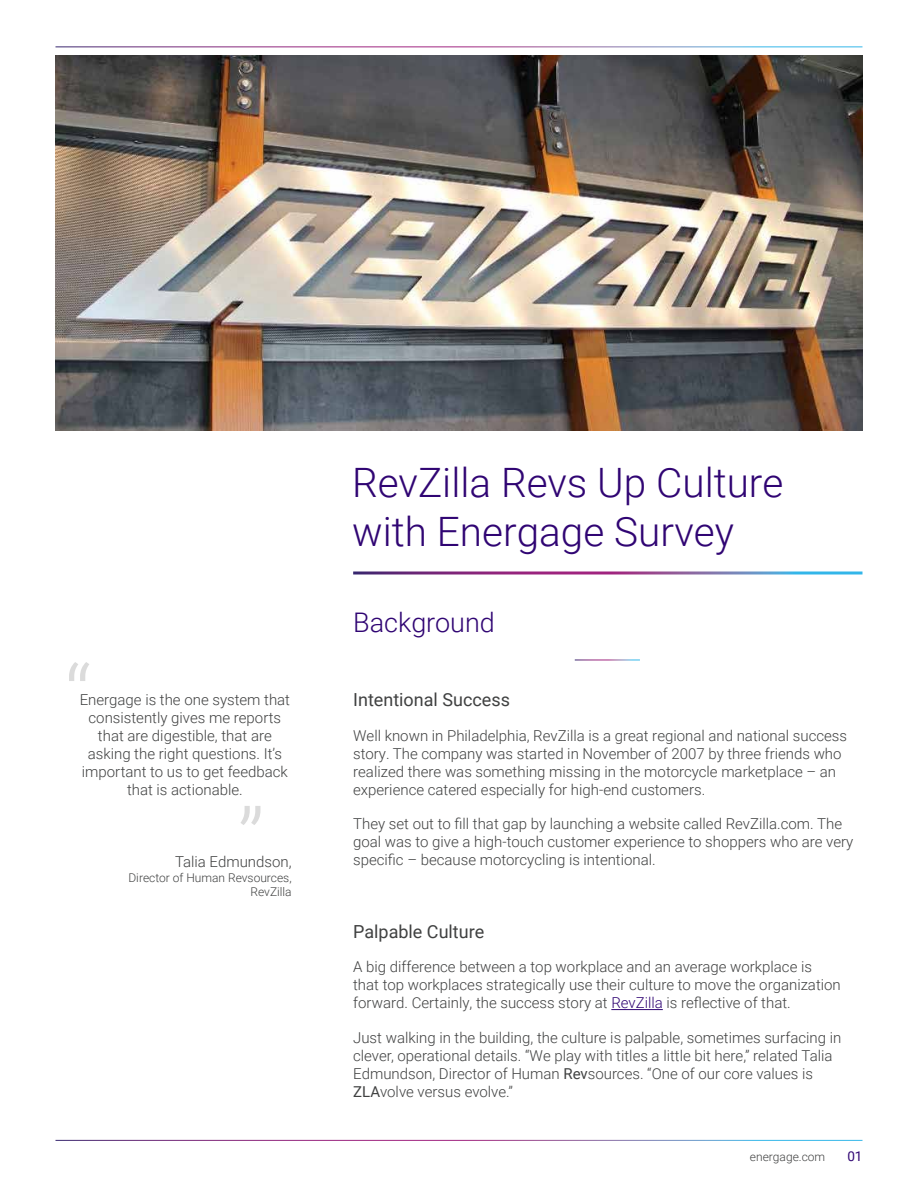
<style>
.page{position:relative;width:918px;height:1188px;background:#fff}
.page>*{position:absolute;margin:0;border:0;box-sizing:border-box;transform-origin:0 0}
.t1{font:300 90px "Roboto";color:#dbdbdb}
.t2{font:300 40.5px/48.6px "Roboto";color:#300573}
.t3{font:300 27px "Roboto";color:#300573}
.t4{font:18px "Roboto";color:#404141}
.t5{font:300 15px/18px "Roboto";color:#404141}
.t6{font:13.5px "Roboto";color:#300573}
.t7{font:300 12px/14.4px "Roboto";color:#404141;text-align:right}
.s1{color:#300573}
.s2{font-weight:400}
</style>
<div class="page">
<img style="left:56px;top:56px;width:806px;height:374px">
<hr style="left:611px;top:1009px;width:52px;height:1px;background:#300573">
<h1 class="t1" style="left:65px;top:635px;width:28px">“</h1>
<p class="t5" style="left:80px;top:690px;width:212px;text-align:center">Energage is the one system that consistently gives me reports that are digestible, that are asking the right questions. It’s important to us to get feedback that is actionable.</p>
<h1 class="t1" style="left:237px;top:778px;width:29px">”</h1>
<p class="t5" style="left:175px;top:852px;width:118px">Talia Edmundson,</p>
<p class="t7" style="left:128px;top:870px;width:165px">Director of Human Revsources,<br>RevZilla</p>
<h2 class="t2" style="left:352px;top:457px;width:433px">RevZilla Revs Up Culture with Energage Survey</h2>
<h3 class="t3" style="left:353px;top:604px;width:143px">Background</h3>
<p class="t4" style="left:353px;top:687px;width:158px">Intentional Success</p>
<p class="t5" style="left:353px;top:726px;width:495px">Well known in Philadelphia, RevZilla is a great regional and national success story. The company was started in November of 2007 by three friends who realized there was something missing in the motorcycle marketplace – an experience catered especially for high-end customers.</p>
<p class="t5" style="left:353px;top:815px;width:502px">They set out to fill that gap by launching a website called RevZilla.com. The goal was to give a high-touch customer experience to shoppers who are very specific – because motorcycling is intentional.</p>
<p class="t4" style="left:353px;top:919px;width:133px">Palpable Culture</p>
<p class="t5" style="left:353px;top:958px;width:489px">A big difference between a top workplace and an average workplace is that top workplaces strategically use their culture to move the organization forward. Certainly, the success story at <span class="s1">RevZilla</span> is reflective of that.</p>
<p class="t5" style="left:353px;top:1028px;width:490px">Just walking in the building, the culture is palpable, sometimes surfacing in clever, operational details. “We play with titles a little bit here,” related Talia Edmundson, Director of Human <span class="s2">Rev</span>sources. “One of our core values is <span class="s2">ZLA</span>volve versus evolve.”</p>
<p class="t7" style="left:750px;top:1149px;width:77px">energage.com</p>
<p class="t6" style="left:847px;top:1146px;width:17px">01</p>
</div>
